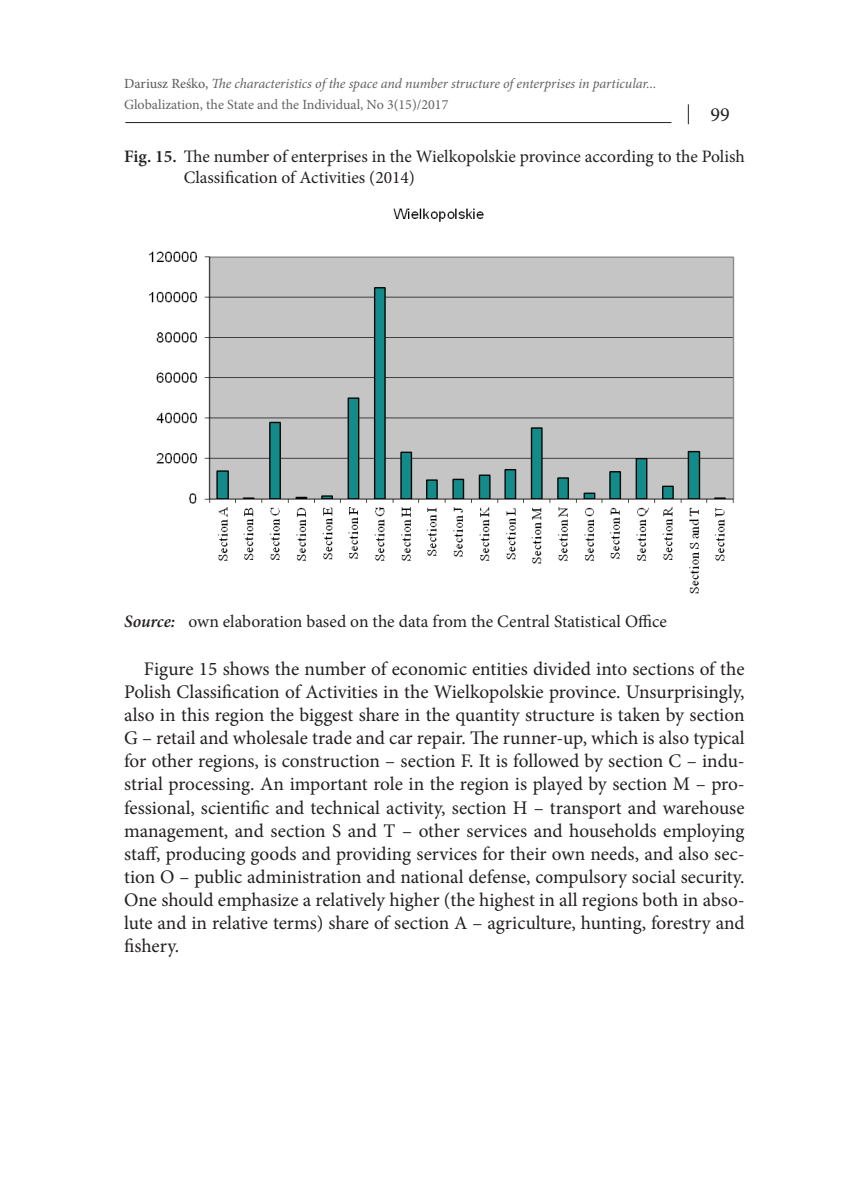
<style>
.page{position:relative;width:844px;height:1191px;background:#fff}
.page>*{position:absolute;margin:0;border:0;box-sizing:border-box;transform-origin:0 0}
.t1{font:20.12px "Minion Pro";color:#231f20}
.t2{font:19.25px/23.1px "Minion Pro";letter-spacing:-.005em;color:#231f20;text-align:justify}
.t3{font:17.5px/21px "Minion Pro";color:#231f20}
.t4{font:italic 14px "Minion Pro";letter-spacing:-.005em;color:#616161}
.t5{font:14px "Minion Pro";color:#616161}
.s1{font-weight:500;font-style:normal}
.s2{font-weight:600}
.s3{font-weight:600;font-style:italic}
</style>
<div class="page">
<svg style="left:687px;top:104px;width:1px;height:20px"></svg>
<hr style="left:125px;top:122px;width:546px;height:1px;background:#231f20">
<img style="left:149px;top:208px;width:586px;height:386px">
<p class="t4" style="left:124px;top:74px;width:533px"><span class="s1">Dariusz Reśko,</span> The characteristics of the space and number structure of enterprises in particular...</p>
<p class="t5" style="left:124px;top:96px;width:326px">Globalization, the State and the Individual, No 3(15)/2017</p>
<p class="t1" style="left:710px;top:101px;width:21px">99</p>
<p class="t3" style="left:184px;top:146px;width:562px;text-indent:-60px"><span class="s2">Fig. 15.</span> The number of enterprises in the Wielkopolskie province according to the Polish<br>Classification of Activities (2014)</p>
<p class="t3" style="left:124px;top:611px;width:544px"><span class="s3">Source:</span> own elaboration based on the data from the Central Statistical Office</p>
<p class="t2" style="left:124px;top:657px;width:622px;text-indent:20px">Figure 15 shows the number of economic entities divided into sections of the Polish Classification of Activities in the Wielkopolskie province. Unsurprisingly, also in this region the biggest share in the quantity structure is taken by section G – retail and wholesale trade and car repair. The runner-up, which is also typical for other regions, is construction – section F. It is followed by section C – indu&shy;strial processing. An important role in the region is played by section M – pro&shy;fessional, scientific and technical activity, section H – transport and warehouse management, and section S and T – other services and households employing staff, producing goods and providing services for their own needs, and also sec&shy;tion O – public administration and national defense, compulsory social security.<br>One should emphasize a relatively higher (the highest in all regions both in abso&shy;lute and in relative terms) share of section A – agriculture, hunting, forestry and fishery.</p>
</div>
